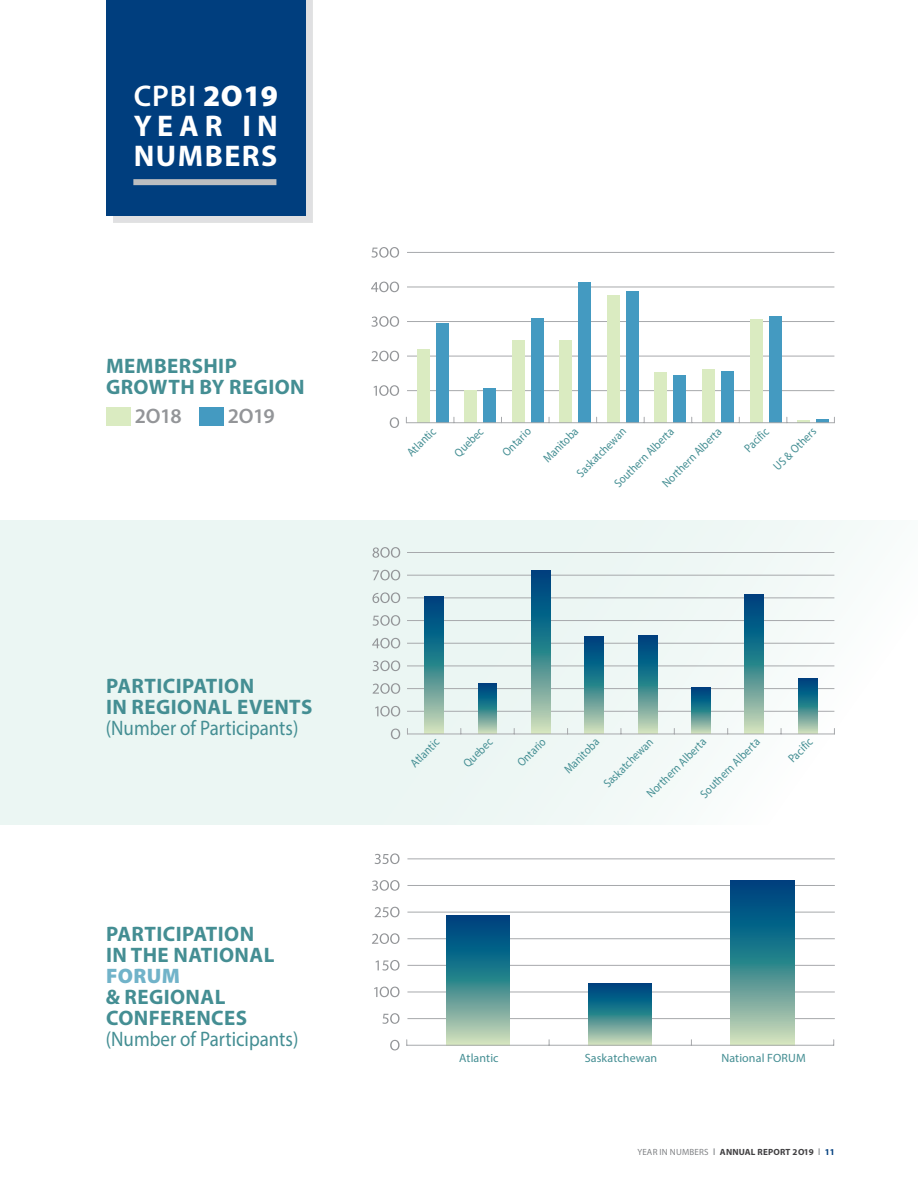
<style>
.page{position:relative;width:918px;height:1188px;background:#fff}
.page>*{position:absolute;margin:0;border:0;box-sizing:border-box;transform-origin:0 0}
.t1{font:700 30px/30px "Myriad Pro";letter-spacing:.05em;color:#fff;text-align:justify}
.t2{font:700 21px/21px "Myriad Pro";letter-spacing:.02em;color:#448e93}
.t3{font:21px "Myriad Pro";color:#448e93;scale:.9 1}
.t4{font:600 21px "Myriad Pro";letter-spacing:-.03em;color:#939598}
.t5{font:900 21px "Myriad Pro";letter-spacing:.02em;color:#71b3c9}
.t6{font:12px "Myriad Pro";letter-spacing:.01em;color:#448e93;scale:.9 1}
.t7{font:12px "Myriad Pro";letter-spacing:.01em;color:#448e93}
.t8{font:12px "Myriad Pro";letter-spacing:.01em;color:#448e93;scale:.89 1}
.t9{font:700 9px "Myriad Pro";letter-spacing:.02em;color:#414042}
.s1{font-weight:600}
.s2{font-weight:900}
.s3{font-weight:400;color:#808285}
.s4{font-family:"Verlag";font-weight:900;color:#a7a9ac}
.s5{color:#003e7e}
</style>
<div class="page">
<div style="left:0;top:521px;width:918px;height:304px;background:#ebf6f3"></div>
<div style="left:106px;top:407px;width:25px;height:19px;background:#daebc1"></div>
<div style="left:199px;top:407px;width:25px;height:19px;background:#449ac1"></div>
<svg style="left:391px;top:729px;width:9px;height:10px"></svg>
<svg style="left:375px;top:706px;width:25px;height:11px"></svg>
<svg style="left:373px;top:683px;width:27px;height:11px"></svg>
<svg style="left:373px;top:661px;width:27px;height:10px"></svg>
<svg style="left:372px;top:638px;width:28px;height:10px"></svg>
<svg style="left:373px;top:615px;width:27px;height:11px"></svg>
<svg style="left:372px;top:592px;width:28px;height:11px"></svg>
<svg style="left:373px;top:570px;width:27px;height:10px"></svg>
<svg style="left:373px;top:547px;width:27px;height:11px"></svg>
<hr style="left:407px;top:711px;width:427px;height:1px;background:#a7a9ac">
<hr style="left:407px;top:688px;width:427px;height:1px;background:#a7a9ac">
<hr style="left:407px;top:666px;width:427px;height:1px;background:#a7a9ac">
<hr style="left:407px;top:643px;width:427px;height:1px;background:#a7a9ac">
<hr style="left:407px;top:620px;width:427px;height:1px;background:#a7a9ac">
<hr style="left:407px;top:598px;width:427px;height:1px;background:#a7a9ac">
<hr style="left:407px;top:575px;width:427px;height:1px;background:#a7a9ac">
<hr style="left:407px;top:552px;width:427px;height:1px;background:#a7a9ac">
<svg style="left:425px;top:596px;width:19px;height:138px;background:#468894"></svg>
<svg style="left:478px;top:683px;width:19px;height:51px"></svg>
<svg style="left:531px;top:571px;width:19px;height:163px;background:#468994"></svg>
<svg style="left:585px;top:637px;width:19px;height:97px;background:#468894"></svg>
<svg style="left:638px;top:636px;width:19px;height:98px;background:#468894"></svg>
<svg style="left:692px;top:688px;width:18px;height:46px"></svg>
<svg style="left:745px;top:595px;width:19px;height:139px;background:#468994"></svg>
<svg style="left:798px;top:678px;width:19px;height:56px"></svg>
<hr style="left:407px;top:734px;width:427px;height:1px;background:#a7a9ac">
<svg style="left:390px;top:417px;width:9px;height:11px"></svg>
<svg style="left:374px;top:385px;width:25px;height:11px"></svg>
<svg style="left:372px;top:351px;width:27px;height:10px"></svg>
<svg style="left:371px;top:316px;width:28px;height:11px"></svg>
<svg style="left:371px;top:282px;width:28px;height:10px"></svg>
<svg style="left:371px;top:247px;width:28px;height:11px"></svg>
<hr style="left:407px;top:390px;width:427px;height:1px;background:#a7a9ac">
<hr style="left:407px;top:356px;width:427px;height:1px;background:#a7a9ac">
<hr style="left:407px;top:321px;width:427px;height:1px;background:#a7a9ac">
<hr style="left:407px;top:287px;width:427px;height:1px;background:#a7a9ac">
<hr style="left:407px;top:252px;width:427px;height:1px;background:#a7a9ac">
<div style="left:436px;top:323px;width:12px;height:100px;background:#449ac1"></div>
<div style="left:484px;top:388px;width:12px;height:35px;background:#449ac1"></div>
<div style="left:531px;top:319px;width:12px;height:104px;background:#449ac1"></div>
<div style="left:579px;top:282px;width:12px;height:141px;background:#449ac1"></div>
<div style="left:626px;top:291px;width:12px;height:132px;background:#449ac1"></div>
<div style="left:674px;top:375px;width:12px;height:48px;background:#449ac1"></div>
<div style="left:721px;top:371px;width:13px;height:52px;background:#449ac1"></div>
<div style="left:769px;top:316px;width:12px;height:107px;background:#449ac1"></div>
<div style="left:417px;top:349px;width:12px;height:74px;background:#daebc1"></div>
<div style="left:465px;top:390px;width:12px;height:33px;background:#daebc1"></div>
<div style="left:512px;top:341px;width:12px;height:82px;background:#daebc1"></div>
<div style="left:560px;top:341px;width:12px;height:82px;background:#daebc1"></div>
<div style="left:607px;top:295px;width:12px;height:128px;background:#daebc1"></div>
<div style="left:655px;top:372px;width:12px;height:51px;background:#daebc1"></div>
<div style="left:702px;top:369px;width:13px;height:54px;background:#daebc1"></div>
<div style="left:750px;top:319px;width:12px;height:104px;background:#daebc1"></div>
<svg style="left:797px;top:420px;width:13px;height:2px"></svg>
<hr style="left:406px;top:422px;width:428px;height:1px;background:#a7a9ac">
<svg style="left:817px;top:417px;width:18px;height:6px"></svg>
<svg style="left:390px;top:1040px;width:10px;height:10px"></svg>
<svg style="left:382px;top:1013px;width:18px;height:11px"></svg>
<svg style="left:374px;top:987px;width:26px;height:10px"></svg>
<svg style="left:376px;top:960px;width:24px;height:11px"></svg>
<svg style="left:372px;top:933px;width:28px;height:11px"></svg>
<svg style="left:375px;top:907px;width:25px;height:10px"></svg>
<svg style="left:372px;top:880px;width:28px;height:11px"></svg>
<svg style="left:375px;top:853px;width:25px;height:11px"></svg>
<hr style="left:407px;top:1018px;width:428px;height:1px;background:#a7a9ac">
<hr style="left:407px;top:992px;width:428px;height:1px;background:#a7a9ac">
<hr style="left:407px;top:965px;width:428px;height:1px;background:#a7a9ac">
<hr style="left:407px;top:938px;width:428px;height:1px;background:#a7a9ac">
<hr style="left:407px;top:912px;width:428px;height:1px;background:#a7a9ac">
<hr style="left:407px;top:885px;width:428px;height:1px;background:#a7a9ac">
<hr style="left:407px;top:859px;width:428px;height:1px;background:#a7a9ac">
<svg style="left:446px;top:915px;width:64px;height:130px;background:#468894"></svg>
<svg style="left:589px;top:983px;width:63px;height:62px;background:#448793"></svg>
<svg style="left:731px;top:880px;width:63px;height:165px;background:#468894"></svg>
<hr style="left:407px;top:1045px;width:427px;height:1px;background:#a7a9ac">
<div style="left:113px;top:0;width:200px;height:223px;background:#e0e0e2"></div>
<div style="left:106px;top:0;width:200px;height:216px;background:#003e7e"></div>
<div style="left:133px;top:179px;width:143px;height:6px;background:#bcbec0"></div>
<h1 class="t1" style="left:134px;top:80px;width:146px"><span class="s1">CPBI</span> <span class="s2">2O19<br></span>YEAR IN NUMBERS</h1>
<h2 class="t2" style="left:106px;top:355px;width:200px">MEMBERSHIP<br>GROWTH BY REGION</h2>
<h2 class="t4" style="left:135px;top:403px;width:48px">2O18</h2>
<h2 class="t4" style="left:228px;top:403px;width:48px">2O19</h2>
<h2 class="t2" style="left:106px;top:674px;width:208px">PARTICIPATION<br>IN REGIONAL EVENTS</h2>
<h2 class="t3" style="left:106px;top:715px;width:215px">(Number of Participants)</h2>
<h2 class="t2" style="left:106px;top:922px;width:170px">PARTICIPATION<br>IN THE NATIONAL</h2>
<h2 class="t5" style="left:106px;top:962px;width:76px">FORUM</h2>
<h2 class="t2" style="left:106px;top:985px;width:143px">&amp; REGIONAL<br>CONFERENCES</h2>
<h2 class="t3" style="left:106px;top:1026px;width:215px">(Number of Participants)</h2>
<p class="t6" style="left:404px;top:449px;width:41px;rotate:-45deg">Atlantic</p>
<p class="t6" style="left:451px;top:450px;width:41px;rotate:-45deg">Quebec</p>
<p class="t6" style="left:499px;top:449px;width:40px;rotate:-45deg">Ontario</p>
<p class="t6" style="left:540px;top:455px;width:50px;rotate:-45deg">Manitoba</p>
<p class="t6" style="left:741px;top:445px;width:34px;rotate:-45deg">Pacific</p>
<p class="t6" style="left:659px;top:480px;width:89px;rotate:-45deg">Northern Alberta</p>
<p class="t6" style="left:770px;top:463px;width:63px;rotate:-45deg">US &amp; Others</p>
<p class="t6" style="left:611px;top:480px;width:89px;rotate:-45deg">Southern Alberta</p>
<p class="t8" style="left:574px;top:470px;width:74px;rotate:-45deg">Saskatchewan</p>
<p class="t6" style="left:407px;top:760px;width:41px;rotate:-45deg">Atlantic</p>
<p class="t6" style="left:460px;top:760px;width:41px;rotate:-45deg">Quebec</p>
<p class="t6" style="left:514px;top:759px;width:40px;rotate:-45deg">Ontario</p>
<p class="t6" style="left:561px;top:766px;width:50px;rotate:-45deg">Manitoba</p>
<p class="t6" style="left:785px;top:755px;width:34px;rotate:-45deg">Pacific</p>
<p class="t6" style="left:697px;top:791px;width:89px;rotate:-45deg">Southern Alberta</p>
<p class="t6" style="left:644px;top:790px;width:89px;rotate:-45deg">Northern Alberta</p>
<p class="t8" style="left:600px;top:780px;width:74px;rotate:-45deg">Saskatchewan</p>
<p class="t7" style="left:459px;top:1050px;width:41px">Atlantic</p>
<p class="t7" style="left:585px;top:1050px;width:74px">Saskatchewan</p>
<p class="t7" style="left:721px;top:1050px;width:86px">National FORUM</p>
<p class="t9" style="left:637px;top:1146px;width:199px"><span class="s3">YEAR IN NUMBERS</span> <span class="s4">I</span> ANNUAL REPORT 2O19 <span class="s4">I</span> <span class="s5">11</span></p>
</div>
